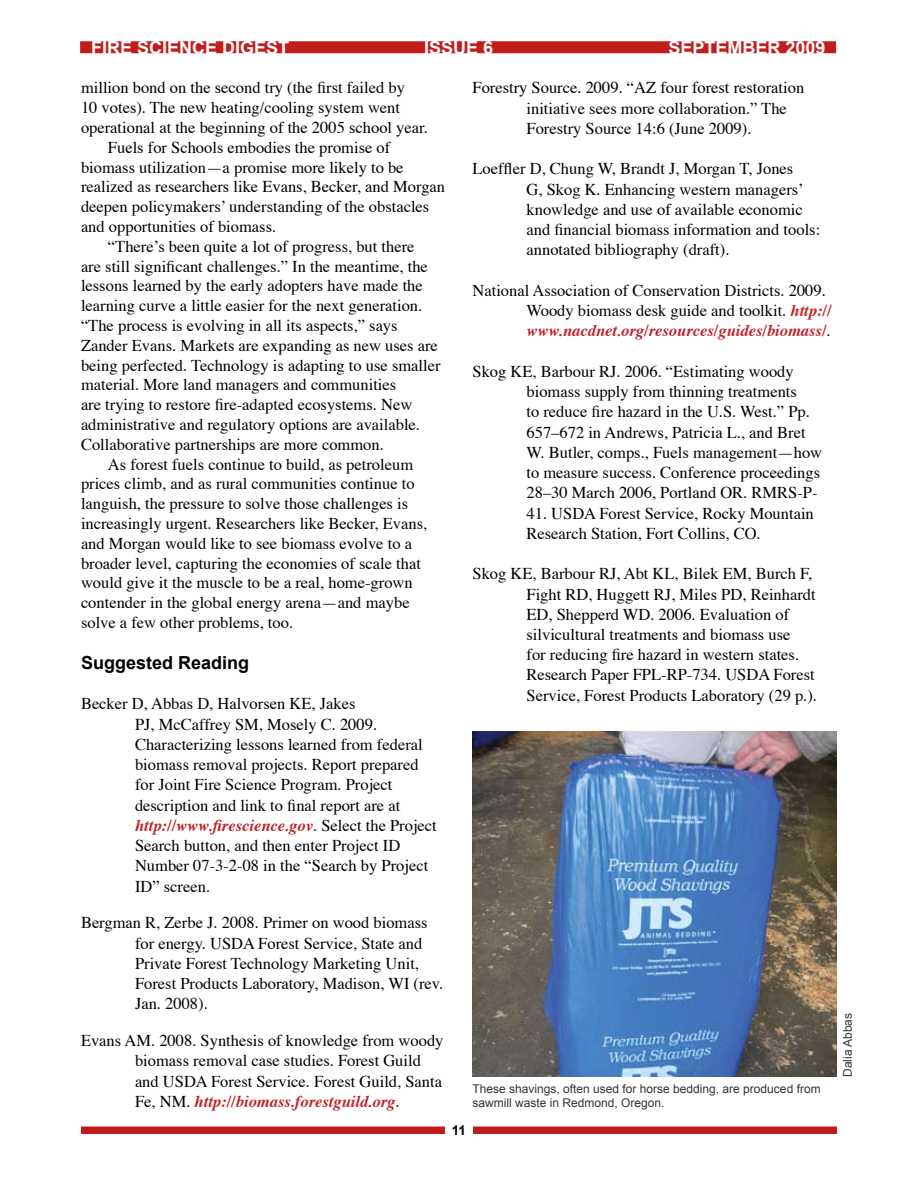
<style>
.page{position:relative;width:918px;height:1188px;background:#fff}
.page>*{position:absolute;margin:0;border:0;box-sizing:border-box;transform-origin:0 0}
.t1{font:700 18px "Arial";color:#fff}
.t2{font:700 18px "Arial";color:#000}
.t3{font:16.5px/20.2px "Times";color:#000}
.t4{font:700 13.5px "Arial";color:#000}
.t5{font:12px/14.4px "Arial";color:#333}
.s1{font-weight:700;font-style:italic;color:#c12126}
</style>
<div class="page">
<div style="left:81px;top:1126px;width:756px;height:8px;background:#c11d1b"></div>
<div style="left:446px;top:1116px;width:27px;height:32px;background:#fff"></div>
<div style="left:80px;top:41px;width:756px;height:12px;background:#c11d1b"></div>
<img style="left:472px;top:731px;width:365px;height:345px">
<p class="t1" style="left:91px;top:35px;width:200px">FIRE SCIENCE DIGEST</p>
<p class="t1" style="left:424px;top:35px;width:71px">ISSUE 6</p>
<p class="t1" style="left:668px;top:35px;width:159px">SEPTEMBER 2009</p>
<p class="t3" style="left:81px;top:76px;width:326px">million bond on the second try (the first failed by</p>
<p class="t3" style="left:81px;top:96px;width:321px">10 votes). The new heating/cooling system went</p>
<p class="t3" style="left:81px;top:116px;width:348px">operational at the beginning of the 2005 school year.</p>
<p class="t3" style="left:108px;top:136px;width:284px">Fuels for Schools embodies the promise of</p>
<p class="t3" style="left:81px;top:156px;width:324px">biomass utilization—a promise more likely to be</p>
<p class="t3" style="left:81px;top:175px;width:366px">realized as researchers like Evans, Becker, and Morgan</p>
<p class="t3" style="left:81px;top:195px;width:350px">deepen policymakers’ understanding of the obstacles</p>
<p class="t3" style="left:81px;top:215px;width:197px">and opportunities of biomass.</p>
<p class="t3" style="left:108px;top:235px;width:308px">“There’s been quite a lot of progress, but there</p>
<p class="t3" style="left:81px;top:255px;width:348px">are still significant challenges.” In the meantime, the</p>
<p class="t3" style="left:81px;top:274px;width:343px">lessons learned by the early adopters have made the</p>
<p class="t3" style="left:81px;top:294px;width:343px">learning curve a little easier for the next generation.</p>
<p class="t3" style="left:81px;top:314px;width:318px">“The process is evolving in all its aspects,” says</p>
<p class="t3" style="left:81px;top:334px;width:358px">Zander Evans. Markets are expanding as new uses are</p>
<p class="t3" style="left:81px;top:354px;width:361px">being perfected. Technology is adapting to use smaller</p>
<p class="t3" style="left:81px;top:373px;width:317px">material. More land managers and communities</p>
<p class="t3" style="left:81px;top:393px;width:333px">are trying to restore fire-adapted ecosystems. New</p>
<p class="t3" style="left:81px;top:413px;width:341px">administrative and regulatory options are available.</p>
<p class="t3" style="left:81px;top:433px;width:304px">Collaborative partnerships are more common.</p>
<p class="t3" style="left:108px;top:453px;width:307px">As forest fuels continue to build, as petroleum</p>
<p class="t3" style="left:81px;top:472px;width:335px">prices climb, and as rural communities continue to</p>
<p class="t3" style="left:81px;top:492px;width:329px">languish, the pressure to solve those challenges is</p>
<p class="t3" style="left:81px;top:512px;width:348px">increasingly urgent. Researchers like Becker, Evans,</p>
<p class="t3" style="left:81px;top:532px;width:333px">and Morgan would like to see biomass evolve to a</p>
<p class="t3" style="left:81px;top:552px;width:341px">broader level, capturing the economies of scale that</p>
<p class="t3" style="left:81px;top:571px;width:333px">would give it the muscle to be a real, home-grown</p>
<p class="t3" style="left:81px;top:591px;width:330px">contender in the global energy arena—and maybe</p>
<p class="t3" style="left:81px;top:611px;width:214px">solve a few other problems, too.</p>
<p class="t2" style="left:81px;top:651px;width:170px">SUGGESTED READING</p>
<p class="t3" style="left:135px;top:692px;width:303px;text-indent:-54px">Becker D, Abbas D, Halvorsen KE, Jakes<br>PJ, McCaffrey SM, Mosely C. 2009.<br>Characterizing lessons learned from federal biomass removal projects. Report prepared for Joint Fire Science Program. Project description and link to final report are at <span class="s1">http://www.firescience.gov</span>. Select the Project Search button, and then enter Project ID Number 07-3-2-08 in the “Search by Project ID” screen.</p>
<p class="t3" style="left:135px;top:911px;width:310px;text-indent:-54px">Bergman R, Zerbe J. 2008. Primer on wood biomass for energy. USDA Forest Service, State and Private Forest Technology Marketing Unit, Forest Products Laboratory, Madison, WI (rev.<br>Jan. 2008).</p>
<p class="t3" style="left:135px;top:1029px;width:310px;text-indent:-54px">Evans AM. 2008. Synthesis of knowledge from woody biomass removal case studies. Forest Guild and USDA Forest Service. Forest Guild, Santa Fe, NM. <span class="s1">http://biomass.forestguild.org</span>.</p>
<p class="t4" style="left:452px;top:1122px;width:16px">11</p>
<p class="t3" style="left:527px;top:76px;width:279px;text-indent:-54px">Forestry Source. 2009. “AZ four forest restoration initiative sees more collaboration.” The<br>Forestry Source 14:6 (June 2009).</p>
<p class="t3" style="left:527px;top:157px;width:295px;text-indent:-54px">Loeffler D, Chung W, Brandt J, Morgan T, Jones<br>G, Skog K. Enhancing western managers’ knowledge and use of available economic and financial biomass information and tools: annotated bibliography (draft).</p>
<p class="t3" style="left:527px;top:279px;width:307px;text-indent:-54px">National Association of Conservation Districts. 2009.<br>Woody biomass desk guide and toolkit. <span class="s1">http:// www.nacdnet.org/resources/guides/biomass/</span>.</p>
<p class="t3" style="left:527px;top:360px;width:297px;text-indent:-54px">Skog KE, Barbour RJ. 2006. “Estimating woody biomass supply from thinning treatments<br>to reduce fire hazard in the U.S. West.” Pp.<br>657–672 in Andrews, Patricia L., and Bret W. Butler, comps., Fuels management—how to measure success. Conference proceedings 28–30 March 2006, Portland OR. RMRS-P-</p>
<p class="t3" style="left:527px;top:501px;width:289px">41. USDA Forest Service, Rocky Mountain<br>Research Station, Fort Collins, CO.</p>
<p class="t3" style="left:527px;top:562px;width:292px;text-indent:-54px">Skog KE, Barbour RJ, Abt KL, Bilek EM, Burch F, Fight RD, Huggett RJ, Miles PD, Reinhardt ED, Shepperd WD. 2006. Evaluation of silvicultural treatments and biomass use<br>for reducing fire hazard in western states.<br>Research Paper FPL-RP-734. USDA Forest Service, Forest Products Laboratory (29 p.).</p>
<p class="t5" style="left:472px;top:1082px;width:350px">These shavings, often used for horse bedding, are produced from sawmill waste in Redmond, Oregon.</p>
<p class="t5" style="left:840px;top:1077px;width:66px;rotate:-90deg">Dalia Abbas</p>
</div>
